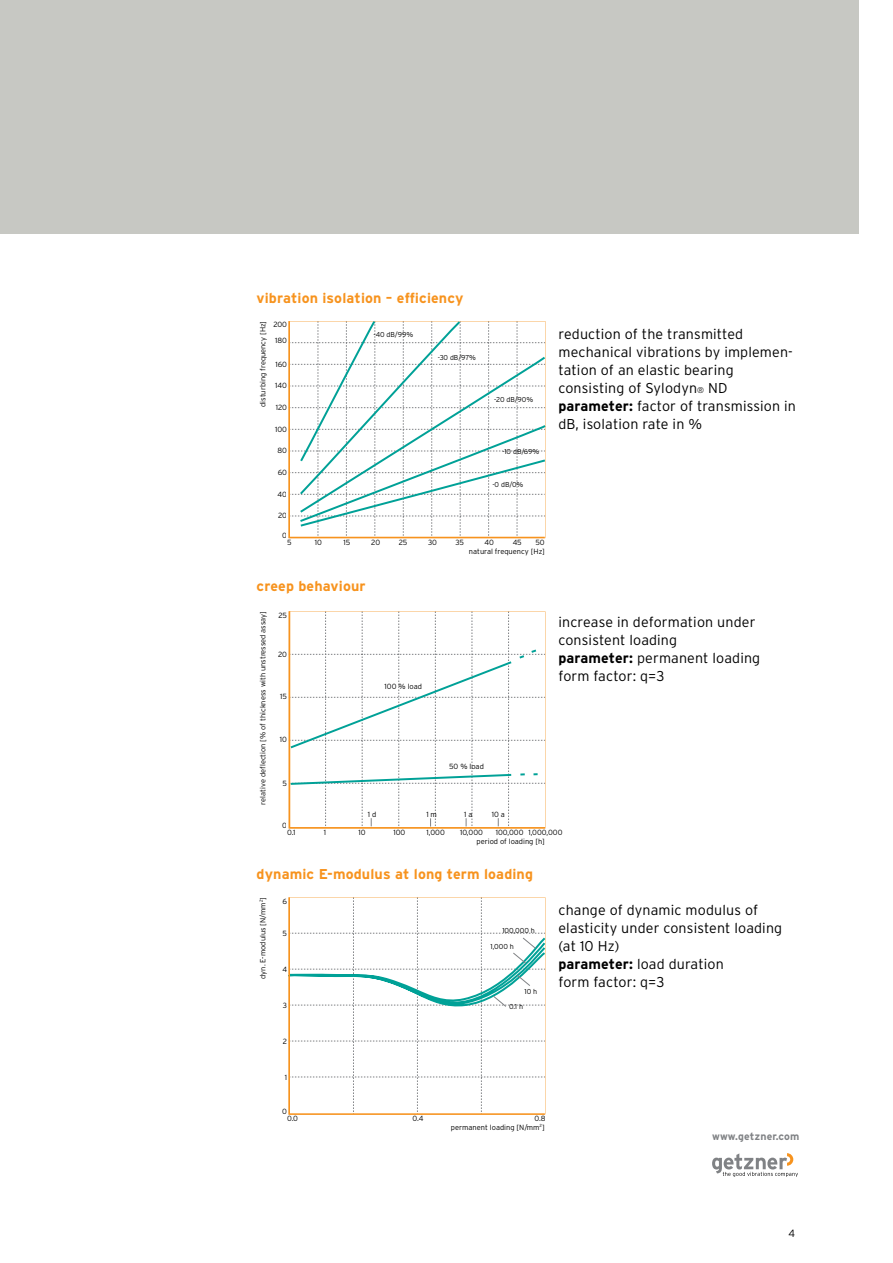
<style>
.page{position:relative;width:893px;height:1263px;background:#fff}
.page>*{position:absolute;margin:0;border:0;box-sizing:border-box;transform-origin:0 0}
.t1{font:300 14.25px/18px "Interstate";letter-spacing:.01em;color:#000}
.t2{font:700 14.25px "Interstate";letter-spacing:.01em;color:#f7931e}
.t3{font:700 10.5px "Interstate";letter-spacing:.015em;color:#808285}
.t4{font:300 10.5px "Interstate";color:#000}
.t5{font:300 7.5px/8.4px "Interstate";color:#000;text-align:right}
.t6{font:300 7.2px/15.8px "Interstate";color:#000}
.t7{font:300 7.05px "Interstate";color:#000}
.s1{font-size:8.25px}
.s2{font-weight:700}
</style>
<div class="page">
<div style="left:0;top:0;width:859px;height:234px;background:#c7c8c3"></div>
<svg style="left:289px;top:321px;width:256px;height:217px"></svg>
<svg style="left:298px;top:321px;width:248px;height:207px"></svg>
<svg style="left:288px;top:611px;width:257px;height:217px"></svg>
<svg style="left:289px;top:897px;width:256px;height:218px"></svg>
<svg style="left:712px;top:1153px;width:86px;height:24px"></svg>
<p class="t2" style="left:257px;top:290px;width:208px">vibration isolation – efficiency</p>
<p class="t5" style="left:259px;top:407px;width:87px;rotate:-90deg">disturbing frequency [Hz]</p>
<p class="t5" style="left:273px;top:321px;width:15px">200</p>
<p class="t5" style="left:275px;top:336px;width:13px">180</p>
<p class="t5" style="left:275px;top:360px;width:13px">160</p>
<p class="t5" style="left:275px;top:381px;width:13px">140</p>
<p class="t5" style="left:276px;top:403px;width:13px">120</p>
<p class="t5" style="left:275px;top:425px;width:13px">100</p>
<p class="t5" style="left:278px;top:446px;width:11px">80</p>
<p class="t5" style="left:278px;top:468px;width:11px">60</p>
<p class="t5" style="left:278px;top:490px;width:11px">40</p>
<p class="t5" style="left:278px;top:511px;width:10px">20</p>
<p class="t5" style="left:282px;top:531px;width:6px">0</p>
<p class="t7" style="left:373px;top:331px;width:41px">-40 dB/99%</p>
<p class="t7" style="left:438px;top:353px;width:40px">-30 dB/97%</p>
<p class="t7" style="left:494px;top:396px;width:41px">-20 dB/90%</p>
<p class="t7" style="left:502px;top:447px;width:38px">-10 dB/69%</p>
<p class="t7" style="left:492px;top:481px;width:33px">-0 dB/0%</p>
<p class="t5" style="left:399px;top:538px;width:10px">25</p>
<p class="t5" style="left:428px;top:538px;width:10px">30</p>
<p class="t5" style="left:455px;top:538px;width:10px">35</p>
<p class="t5" style="left:484px;top:538px;width:11px">40</p>
<p class="t5" style="left:513px;top:538px;width:11px">45</p>
<p class="t5" style="left:287px;top:538px;width:6px">5</p>
<p class="t5" style="left:469px;top:538px;width:77px">50<br>natural frequency [Hz]</p>
<p class="t5" style="left:315px;top:538px;width:9px">10</p>
<p class="t5" style="left:344px;top:538px;width:8px">15</p>
<p class="t5" style="left:371px;top:538px;width:10px">20</p>
<p class="t2" style="left:257px;top:578px;width:111px">creep behaviour</p>
<p class="t5" style="left:259px;top:804px;width:195px;rotate:-90deg">relative deflection [% of thickness with unstressed assay]</p>
<p class="t5" style="left:278px;top:611px;width:10px">25</p>
<p class="t5" style="left:278px;top:650px;width:10px">20</p>
<p class="t5" style="left:280px;top:692px;width:8px">15</p>
<p class="t5" style="left:280px;top:735px;width:9px">10</p>
<p class="t5" style="left:283px;top:779px;width:6px">5</p>
<p class="t5" style="left:385px;top:682px;width:39px">100 % load</p>
<p class="t5" style="left:449px;top:762px;width:36px">50 % load</p>
<p class="t5" style="left:282px;top:821px;width:6px">0</p>
<p class="t5" style="left:368px;top:810px;width:10px">1 d</p>
<p class="t5" style="left:426px;top:810px;width:12px">1 m</p>
<p class="t5" style="left:464px;top:810px;width:10px">1 a</p>
<p class="t5" style="left:492px;top:810px;width:15px">10 a</p>
<p class="t1" style="left:558px;top:325px;width:239px">reduction of the transmitted mechanical vibrations by implemen&shy;tation of an elastic bearing consisting of Sylodyn<span class="s1">®</span> ND <span class="s2">parameter:</span> factor of transmission in dB, isolation rate in %</p>
<p class="t1" style="left:558px;top:613px;width:203px">increase in deformation under consistent loading<br><span class="s2">parameter:</span> permanent loading form factor: q=3</p>
<p class="t5" style="left:324px;top:828px;width:4px">1</p>
<p class="t5" style="left:393px;top:828px;width:13px">100</p>
<p class="t5" style="left:427px;top:828px;width:20px">1,000</p>
<p class="t5" style="left:359px;top:828px;width:9px">10</p>
<p class="t5" style="left:460px;top:828px;width:24px">10,000</p>
<p class="t5" style="left:496px;top:828px;width:29px">100,000</p>
<p class="t5" style="left:287px;top:828px;width:10px">0.1</p>
<p class="t5" style="left:476px;top:828px;width:88px;text-align:left;text-indent:52px">1,000,000 period of loading [h]</p>
<p class="t2" style="left:257px;top:866px;width:278px">dynamic E-modulus at long term loading</p>
<p class="t5" style="left:259px;top:979px;width:83px;rotate:-90deg">dyn. E-modulus [N/mm<sup>2</sup>]</p>
<p class="t5" style="left:282px;top:897px;width:6px">6</p>
<p class="t5" style="left:283px;top:929px;width:6px">5</p>
<p class="t5" style="left:283px;top:965px;width:6px">4</p>
<p class="t5" style="left:283px;top:1001px;width:6px">3</p>
<p class="t5" style="left:283px;top:1037px;width:6px">2</p>
<p class="t5" style="left:285px;top:1073px;width:4px">1</p>
<p class="t5" style="left:282px;top:1107px;width:6px">0</p>
<p class="t5" style="left:287px;top:1114px;width:13px">0.0</p>
<p class="t6" style="left:490px;top:923px;width:46px;text-indent:12px">100,000 h<br>1,000 h</p>
<p class="t6" style="left:524px;top:984px;width:14px">10 h</p>
<p class="t6" style="left:509px;top:999px;width:15px">0.1 h</p>
<p class="t5" style="left:412px;top:1114px;width:13px">0.4</p>
<p class="t5" style="left:534px;top:1114px;width:13px">0.8</p>
<p class="t5" style="left:451px;top:1123px;width:95px">permanent loading [N/mm<sup>2</sup>]</p>
<p class="t1" style="left:558px;top:901px;width:225px">change of dynamic modulus of elasticity under consistent loading (at 10 Hz)<br><span class="s2">parameter:</span> load duration<br>form factor: q=3</p>
<p class="t3" style="left:712px;top:1130px;width:89px">www.getzner.com</p>
<p class="t4" style="left:788px;top:1228px;width:8px">4</p>
</div>
